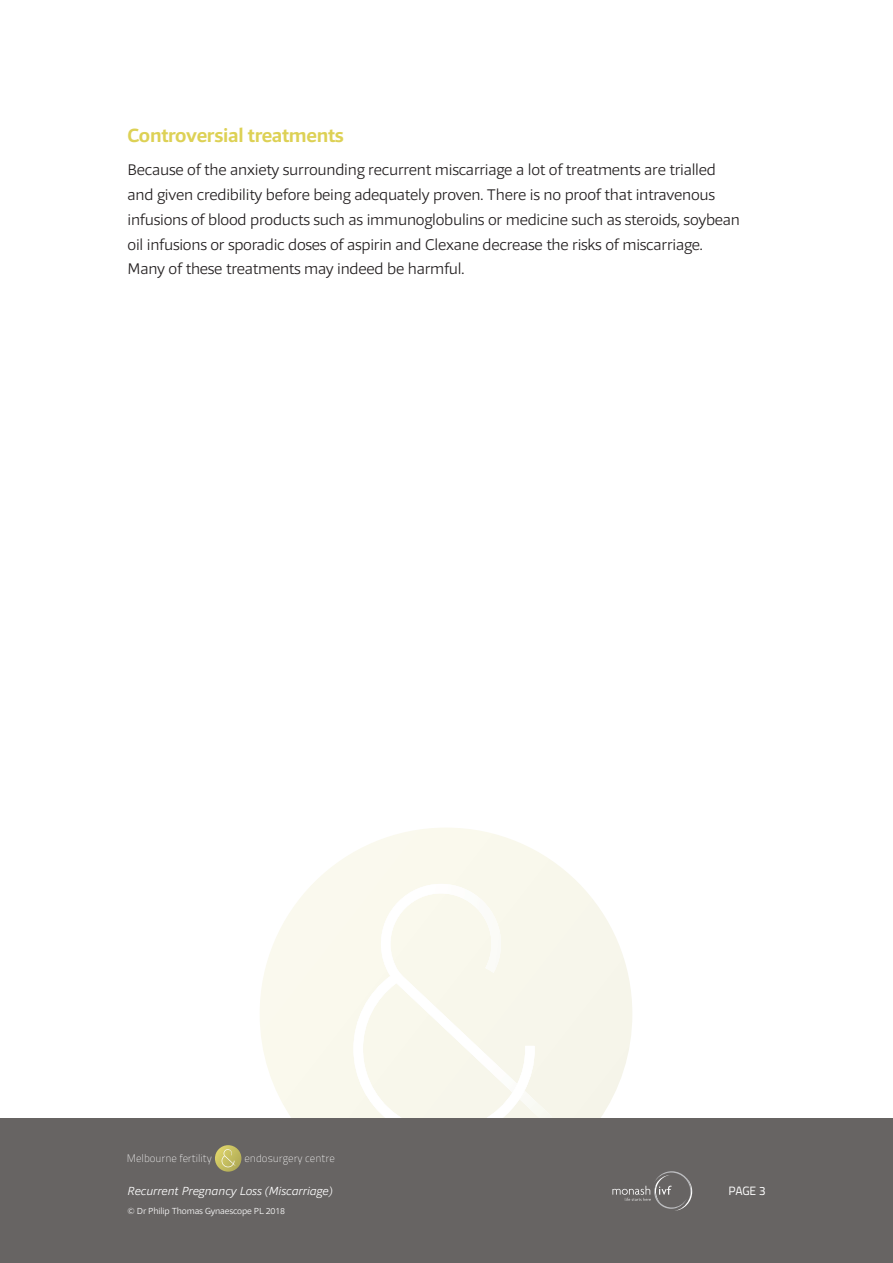
<style>
.page{position:relative;width:893px;height:1263px;background:#fff}
.page>*{position:absolute;margin:0;border:0;box-sizing:border-box;transform-origin:0 0}
.t1{font:700 19.5px "Foro Sans";letter-spacing:-.015em;color:#ddd155}
.t2{font:300 15.75px/24.8px "Foro Sans";letter-spacing:-.015em;color:#231f20}
.t3{font:italic 300 12px "Foro Sans";color:#fff}
.t4{font:12px "Titillium Text 22 L";color:#fff}
.t5{font:700 10.8px "Titillium Text 14 L";color:#fff}
.t6{font:300 9px "Foro Sans";letter-spacing:-.015em;color:#fff}
</style>
<div class="page">
<svg style="left:260px;top:828px;width:372px;height:290px"></svg>
<svg style="left:353px;top:884px;width:199px;height:234px"></svg>
<div style="left:0;top:1118px;width:893px;height:145px;background:#676463"></div>
<svg style="left:215px;top:1145px;width:26px;height:27px"></svg>
<svg style="left:222px;top:1149px;width:14px;height:18px"></svg>
<svg style="left:612px;top:1171px;width:80px;height:40px"></svg>
<p class="t1" style="left:128px;top:129px;width:218px">Controversial treatments</p>
<p class="t2" style="left:128px;top:159px;width:614px">Because of the anxiety surrounding recurrent miscarriage a lot of treatments are trialled and given credibility before being adequately proven. There is no proof that intravenous infusions of blood products such as immunoglobulins or medicine such as steroids, soybean oil infusions or sporadic doses of aspirin and Clexane decrease the risks of miscarriage.<br>Many of these treatments may indeed be harmful.</p>
<p class="t5" style="left:127px;top:1154px;width:87px">Melbourne fertility</p>
<p class="t5" style="left:244px;top:1154px;width:92px">endosurgery centre</p>
<p class="t3" style="left:128px;top:1187px;width:206px">Recurrent Pregnancy Loss (Miscarriage)</p>
<p class="t4" style="left:728px;top:1187px;width:39px">PAGE 3</p>
<p class="t6" style="left:128px;top:1208px;width:159px">© Dr Philip Thomas Gynaescope PL 2018</p>
</div>
